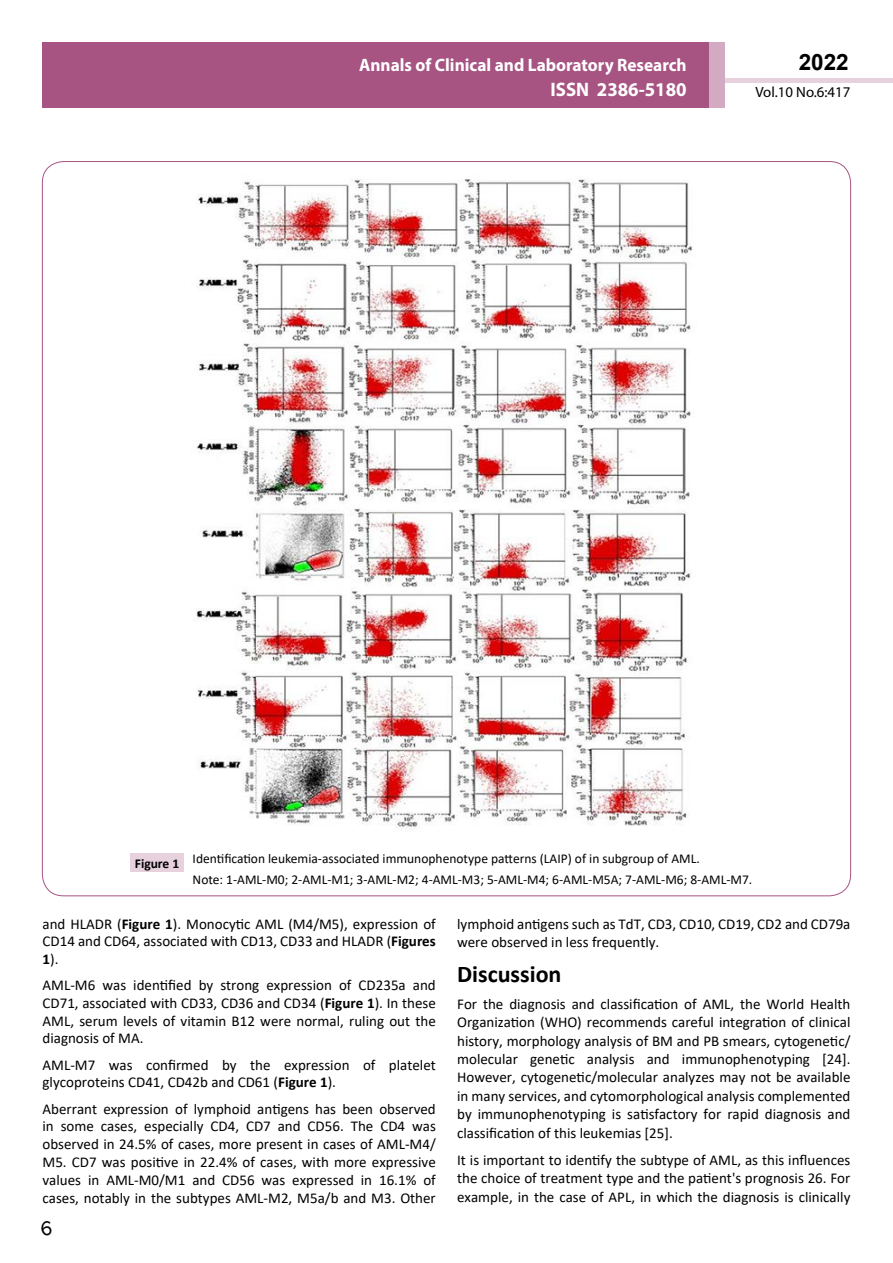
<style>
.page{position:relative;width:893px;height:1263px;background:#fff}
.page>*{position:absolute;margin:0;border:0;box-sizing:border-box;transform-origin:0 0}
.t1{font:25.5px "Tunga";color:#000}
.t2{font:700 24px "Calibri";color:#000}
.t3{font:700 22.5px "Arial";color:#000}
.t4{font:700 19.65px "Myriad Pro";color:#fff;scale:.96 1}
.t5{font:700 18px/21.6px "Myriad Pro";color:#fff;text-align:right;scale:.96 1}
.t6{font:15px/18.5px "Calibri";color:#000;text-align:justify}
.t7{font:14.85px "Myriad Pro";color:#000}
.t8{font:13.5px/20.7px "Calibri";color:#000}
.s1{font-weight:700}
</style>
<div class="page">
<hr style="left:725px;top:78px;width:168px;height:4px;background:#e6d1dd">
<div style="left:43px;top:42px;width:666px;height:66px;background:#a75483"></div>
<div style="left:709px;top:42px;width:16px;height:66px;background:#d2aac1"></div>
<img style="left:196px;top:179px;width:498px;height:649px">
<div style="left:131px;top:853px;width:53px;height:19px;background:#e6d1dd"></div>
<p class="t5" style="left:517px;top:53px;width:198px">ARCHIVOS DE MEDICINA<br>ISSN 1698-9465</p>
<h3 class="t3" style="left:799px;top:46px;width:52px">2022</h3>
<p class="t5" style="left:359px;top:54px;width:343px">Annals of Clinical and Laboratory Research</p>
<h3 class="t4" style="left:551px;top:76px;width:143px">ISSN 2386-5180</h3>
<p class="t7" style="left:755px;top:83px;width:96px">Vol.10 No.6:417</p>
<p class="t8" style="left:193px;top:848px;width:561px;text-indent:-58px"><span class="s1">Figure 1</span> Identification leukemia-associated immunophenotype patterns (LAIP) of in subgroup of AML.<br>Note: 1-AML-M0; 2-AML-M1; 3-AML-M2; 4-AML-M3; 5-AML-M4; 6-AML-M5A; 7-AML-M6; 8-AML-M7.</p>
<p class="t6" style="left:43px;top:914px;width:395px;line-height:17.7px">and HLADR (<span class="s1">Figure 1</span>). Monocytic AML (M4/M5), expression of CD14 and CD64, associated with CD13, CD33 and HLADR (<span class="s1">Figures 1</span>).</p>
<p class="t6" style="left:43px;top:976px;width:395px;line-height:17.7px">AML-M6 was identified by strong expression of CD235a and CD71, associated with CD33, CD36 and CD34 (<span class="s1">Figure 1</span>). In these AML, serum levels of vitamin B12 were normal, ruling out the diagnosis of MA.</p>
<p class="t6" style="left:43px;top:1055px;width:395px;line-height:17.7px">AML-M7 was confirmed by the expression of platelet glycoproteins CD41, CD42b and CD61 (<span class="s1">Figure 1</span>).</p>
<p class="t6" style="left:43px;top:1099px;width:395px;line-height:17.9px">Aberrant expression of lymphoid antigens has been observed in some cases, especially CD4, CD7 and CD56. The CD4 was observed in 24.5% of cases, more present in cases of AML-M4/ M5. CD7 was positive in 22.4% of cases, with more expressive values in AML-M0/M1 and CD56 was expressed in 16.1% of cases, notably in the subtypes AML-M2, M5a/b and M3. Other</p>
<h1 class="t1" style="left:40px;top:1211px;width:14px">6</h1>
<p class="t6" style="left:457px;top:914px;width:395px;line-height:18px">lymphoid antigens such as TdT, CD3, CD10, CD19, CD2 and CD79a were observed in less frequently.</p>
<h2 class="t2" style="left:457px;top:957px;width:106px">Discussion</h2>
<p class="t6" style="left:457px;top:994px;width:395px">For the diagnosis and classification of AML, the World Health Organization (WHO) recommends careful integration of clinical history, morphology analysis of BM and PB smears, cytogenetic/ molecular genetic analysis and immunophenotyping [24].<br>However, cytogenetic/molecular analyzes may not be available in many services, and cytomorphological analysis complemented by immunophenotyping is satisfactory for rapid diagnosis and classification of this leukemias [25].</p>
<p class="t6" style="left:457px;top:1150px;width:395px">It is important to identify the subtype of AML, as this influences the choice of treatment type and the patient's prognosis 26. For example, in the case of APL, in which the diagnosis is clinically</p>
</div>
